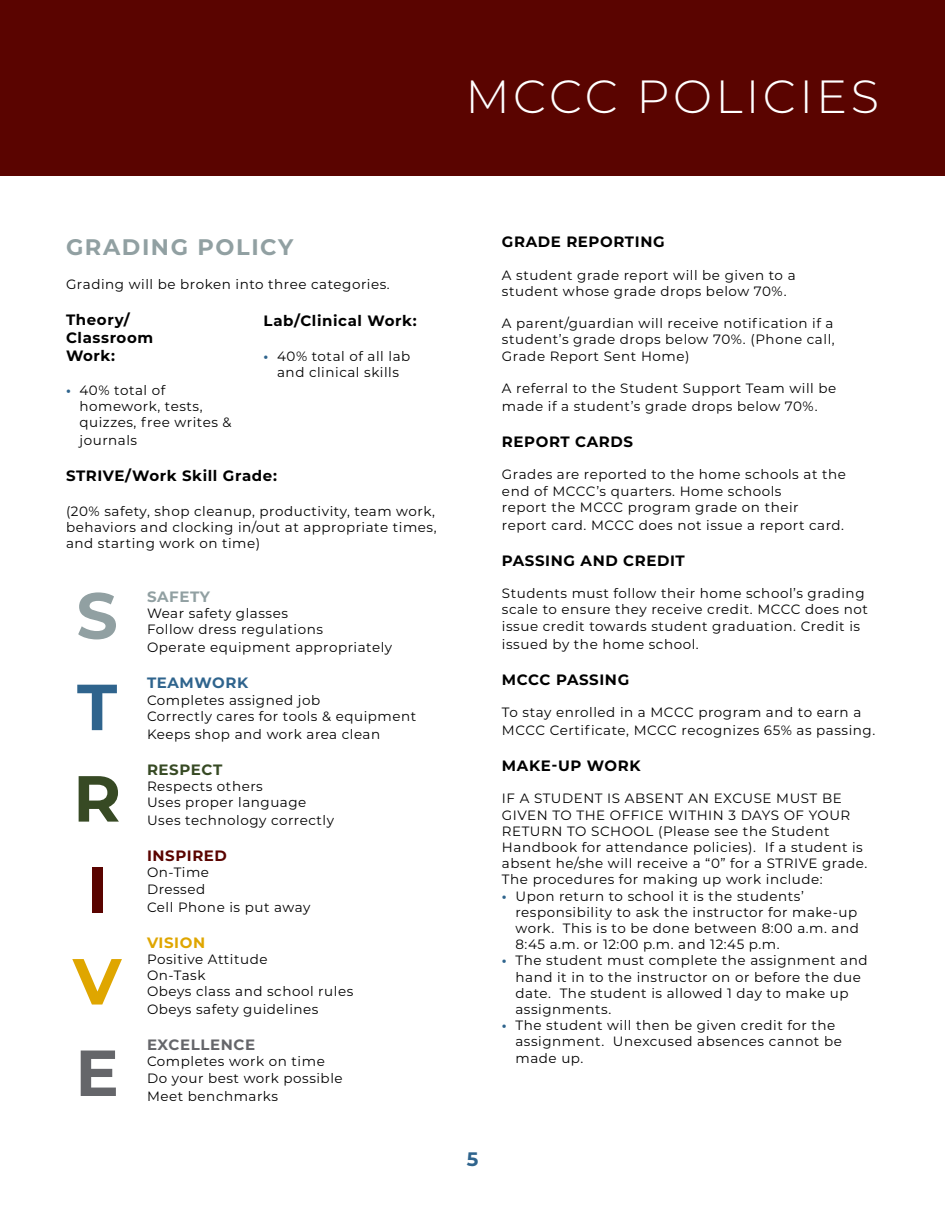
<style>
.page{position:relative;width:945px;height:1215px;background:#fff}
.page>*{position:absolute;margin:0;border:0;box-sizing:border-box;transform-origin:0 0}
.t1{font:300 46.5px "Montserrat";letter-spacing:.07em;color:#fff}
.t2{font:700 22.5px "Montserrat";letter-spacing:.07em;color:#91a0a2}
.t3{font:700 19.5px "Montserrat";color:#2f648d}
.t4{font:700 15px "Montserrat";letter-spacing:.04em;color:#000}
.t5{font:700 15px "Montserrat";letter-spacing:.04em;color:#65666a}
.t6{font:700 15px "Montserrat";letter-spacing:.04em;color:#2f648d}
.t7{font:700 15px "Montserrat";letter-spacing:.04em;color:#5a0400}
.t8{font:700 15px "Montserrat";letter-spacing:.04em;color:#374a24}
.t9{font:700 15px "Montserrat";letter-spacing:.04em;color:#91a0a2}
.t10{font:700 15px "Montserrat";letter-spacing:.04em;color:#dfa600}
.t11{font:13.5px/16.2px "Montserrat";letter-spacing:.04em;color:#000}
.s1{font-weight:700;color:#2f648d}
</style>
<div class="page">
<div style="left:0;top:0;width:945px;height:176px;background:#5a0400"></div>
<svg style="left:81px;top:1051px;width:35px;height:45px"></svg>
<svg style="left:72px;top:959px;width:50px;height:46px"></svg>
<div style="left:92px;top:868px;width:10px;height:45px;background:#5a0400"></div>
<svg style="left:79px;top:776px;width:40px;height:46px"></svg>
<svg style="left:77px;top:685px;width:40px;height:45px"></svg>
<svg style="left:78px;top:592px;width:38px;height:47px"></svg>
<p class="t1" style="left:465px;top:65px;width:415px">MCCC POLICIES</p>
<p class="t2" style="left:66px;top:230px;width:229px">GRADING POLICY</p>
<p class="t11" style="left:66px;top:275px;width:325px">Grading will be broken into three categories.</p>
<p class="t4" style="left:66px;top:309px;width:65px">Theory/</p>
<p class="t4" style="left:66px;top:327px;width:89px">Classroom</p>
<p class="t4" style="left:66px;top:345px;width:51px">Work:</p>
<p class="t11" style="left:80px;top:382px;width:154px;text-indent:-14px"><span class="s1">•</span> 40% total of homework, tests, quizzes, free writes &amp;</p>
<p class="t11" style="left:80px;top:432px;width:59px">journals</p>
<p class="t4" style="left:66px;top:465px;width:212px">STRIVE/Work Skill Grade:</p>
<p class="t11" style="left:66px;top:502px;width:372px;text-align:justify">(20% safety, shop cleanup, productivity, team work, behaviors and clocking in/out at appropriate times, and starting work on time)</p>
<p class="t4" style="left:264px;top:310px;width:155px">Lab/Clinical Work:</p>
<p class="t11" style="left:264px;top:347px;width:148px;text-align:center"><span class="s1">•</span> 40% total of all lab and clinical skills</p>
<p class="t9" style="left:147px;top:586px;width:64px">SAFETY</p>
<p class="t11" style="left:147px;top:605px;width:143px">Wear safety glasses</p>
<p class="t11" style="left:147px;top:621px;width:178px">Follow dress regulations</p>
<p class="t11" style="left:147px;top:639px;width:247px">Operate equipment appropriately</p>
<p class="t6" style="left:147px;top:672px;width:103px">TEAMWORK</p>
<p class="t11" style="left:147px;top:691px;width:175px">Completes assigned job</p>
<p class="t11" style="left:147px;top:707px;width:271px">Correctly cares for tools &amp; equipment</p>
<p class="t11" style="left:147px;top:725px;width:235px">Keeps shop and work area clean</p>
<p class="t8" style="left:147px;top:759px;width:77px">RESPECT</p>
<p class="t11" style="left:147px;top:778px;width:117px">Respects others</p>
<p class="t11" style="left:147px;top:794px;width:161px">Uses proper language</p>
<p class="t11" style="left:147px;top:812px;width:189px">Uses technology correctly</p>
<p class="t7" style="left:147px;top:845px;width:82px">INSPIRED</p>
<p class="t11" style="left:147px;top:864px;width:64px">On-Time</p>
<p class="t11" style="left:147px;top:880px;width:60px">Dressed</p>
<p class="t11" style="left:147px;top:898px;width:165px">Cell Phone is put away</p>
<p class="t10" style="left:147px;top:931px;width:60px">VISION</p>
<p class="t11" style="left:147px;top:950px;width:122px">Positive Attitude</p>
<p class="t11" style="left:147px;top:967px;width:60px">On-Task</p>
<p class="t11" style="left:147px;top:983px;width:208px">Obeys class and school rules</p>
<p class="t11" style="left:147px;top:1001px;width:173px">Obeys safety guidelines</p>
<p class="t5" style="left:147px;top:1034px;width:110px">EXCELLENCE</p>
<p class="t11" style="left:147px;top:1053px;width:179px">Completes work on time</p>
<p class="t11" style="left:147px;top:1069px;width:197px">Do your best work possible</p>
<p class="t11" style="left:147px;top:1087px;width:132px">Meet benchmarks</p>
<p class="t4" style="left:502px;top:231px;width:164px">GRADE REPORTING</p>
<p class="t11" style="left:502px;top:266px;width:295px">A student grade report will be given to a student whose grade drops below 70%.</p>
<p class="t11" style="left:502px;top:315px;width:334px;text-align:justify">A parent/guardian will receive notification if a student’s grade drops below 70%. (Phone call, Grade Report Sent Home)</p>
<p class="t11" style="left:502px;top:379px;width:336px;line-height:18px">A referral to the Student Support Team will be made if a student’s grade drops below 70%.</p>
<p class="t4" style="left:502px;top:431px;width:132px">REPORT CARDS</p>
<p class="t11" style="left:502px;top:466px;width:346px">Grades are reported to the home schools at the</p>
<p class="t11" style="left:502px;top:482px;width:298px">end of MCCC’s quarters. Home schools report the MCCC program grade on their</p>
<p class="t11" style="left:502px;top:516px;width:344px">report card. MCCC does not issue a report card.</p>
<p class="t4" style="left:502px;top:550px;width:184px">PASSING AND CREDIT</p>
<p class="t11" style="left:502px;top:585px;width:368px">Students must follow their home school’s grading scale to ensure they receive credit. MCCC does not issue credit towards student graduation. Credit is</p>
<p class="t11" style="left:502px;top:635px;width:198px">issued by the home school.</p>
<p class="t4" style="left:502px;top:669px;width:129px">MCCC PASSING</p>
<p class="t11" style="left:502px;top:703px;width:375px;line-height:18px">To stay enrolled in a MCCC program and to earn a<br>MCCC Certificate, MCCC recognizes 65% as passing.</p>
<p class="t4" style="left:502px;top:755px;width:140px">MAKE-UP WORK</p>
<p class="t11" style="left:502px;top:790px;width:367px">IF A STUDENT IS ABSENT AN EXCUSE MUST BE GIVEN TO THE OFFICE WITHIN 3 DAYS OF YOUR RETURN TO SCHOOL (Please see the Student Handbook for attendance policies). If a student is absent he/she will receive a “0” for a STRIVE grade.<br>The procedures for making up work include:</p>
<p class="t11" style="left:515px;top:887px;width:345px;text-indent:-14px"><span class="s1">•</span> Upon return to school it is the students’ responsibility to ask the instructor for make-up work. This is to be done between 8:00 a.m. and 8:45 a.m. or 12:00 p.m. and 12:45 p.m.</p>
<p class="t11" style="left:515px;top:952px;width:354px;text-indent:-14px"><span class="s1">•</span> The student must complete the assignment and hand it in to the instructor on or before the due date. The student is allowed 1 day to make up assignments.</p>
<p class="t11" style="left:515px;top:1017px;width:328px;text-indent:-14px"><span class="s1">•</span> The student will then be given credit for the assignment. Unexcused absences cannot be made up.</p>
<p class="t3" style="left:467px;top:1145px;width:13px">5</p>
</div>
